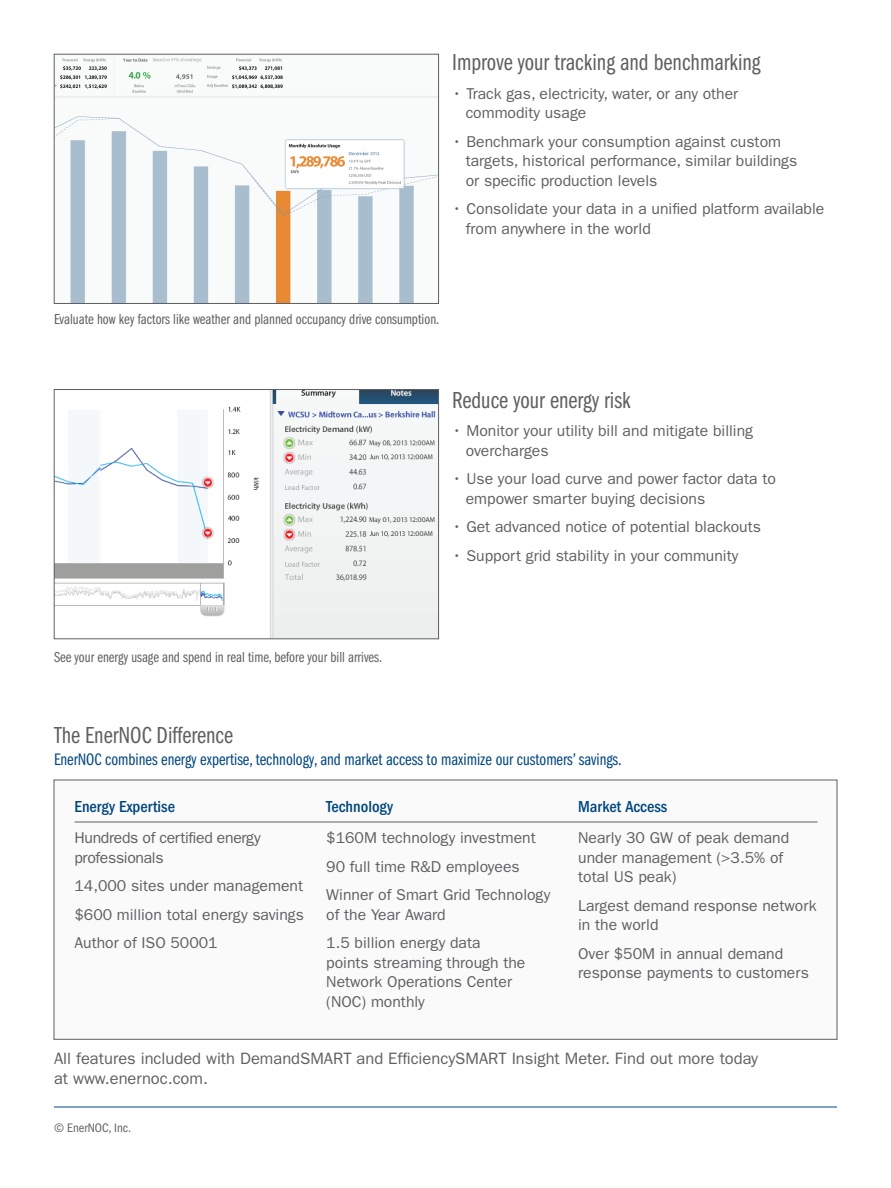
<style>
.page{position:relative;width:891px;height:1188px;background:#fff}
.page>*{position:absolute;margin:0;border:0;box-sizing:border-box;transform-origin:0 0}
.t1{font:24px "ITC Franklin Gothic Std Bk Cp";color:#5f5f62}
.t2{font:17.25px "ITC Franklin Gothic Std Bk Cp";color:#00467e}
.t3{font:16.5px/19.5px "ITC Franklin Gothic Std";color:#5f5f62}
.t4{font:500 condensed 16.5px "ITC Franklin Gothic Std";color:#00467e}
.t5{font:15.75px/19.5px "ITC Franklin Gothic Std";color:#5f5f62}
.t6{font:15.75px/19.5px "ITC Franklin Gothic Std";letter-spacing:-.02em;color:#5f5f62}
.t7{font:15px "ITC Franklin Gothic Std Bk Cp";color:#5f5f62}
.t8{font:condensed 12.75px "ITC Franklin Gothic Std";color:#5f5f62}
</style>
<div class="page">
<hr style="left:54px;top:1107px;width:783px;height:1px;background:#00467e">
<img style="left:56px;top:57px;width:381px;height:245px">
<div style="left:54px;top:54px;width:385px;height:250px;border:1px solid #5f5f62"></div>
<img style="left:56px;top:391px;width:381px;height:246px">
<div style="left:54px;top:389px;width:385px;height:250px;border:1px solid #5f5f62"></div>
<div style="left:54px;top:780px;width:783px;height:259px;background:#fafafa"></div>
<div style="left:54px;top:780px;width:783px;height:260px;border:1px solid #5f5f62"></div>
<hr style="left:75px;top:822px;width:743px;height:1px;background:#5f5f62">
<h1 class="t1" style="left:452px;top:49px;width:310px">Improve your tracking and benchmarking</h1>
<p class="t5" style="left:466px;top:84px;width:274px;text-indent:-13px">• Track gas, electricity, water, or any other commodity usage</p>
<p class="t5" style="left:466px;top:132px;width:333px;text-indent:-13px">• Benchmark your consumption against custom targets, historical performance, similar buildings or specific production levels</p>
<p class="t5" style="left:466px;top:199px;width:360px;text-indent:-13px">• Consolidate your data in a unified platform available from anywhere in the world</p>
<p class="t7" style="left:54px;top:311px;width:387px">Evaluate how key factors like weather and planned occupancy drive consumption.</p>
<h1 class="t1" style="left:452px;top:387px;width:180px">Reduce your energy risk</h1>
<p class="t5" style="left:466px;top:421px;width:289px;text-indent:-13px">• Monitor your utility bill and mitigate billing overcharges</p>
<p class="t5" style="left:466px;top:469px;width:312px;text-indent:-13px">• Use your load curve and power factor data to empower smarter buying decisions</p>
<p class="t5" style="left:452px;top:517px;width:310px">• Get advanced notice of potential blackouts</p>
<p class="t5" style="left:452px;top:546px;width:288px">• Support grid stability in your community</p>
<p class="t7" style="left:54px;top:648px;width:330px">See your energy usage and spend in real time, before your bill arrives.</p>
<h1 class="t1" style="left:54px;top:721px;width:181px">The EnerNOC Difference</h1>
<p class="t2" style="left:54px;top:750px;width:569px">EnerNOC combines energy expertise, technology, and market access to maximize our customers’ savings.</p>
<p class="t4" style="left:74px;top:797px;width:102px">Energy Expertise</p>
<p class="t6" style="left:74px;top:828px;width:188px">Hundreds of certified energy professionals</p>
<p class="t5" style="left:74px;top:872px;width:231px;line-height:28.5px;text-align:justify">14,000 sites under management $600 million total energy savings Author of ISO 50001</p>
<p class="t4" style="left:326px;top:797px;width:68px">Technology</p>
<p class="t5" style="left:326px;top:824px;width:226px;line-height:28.5px">$160M technology investment<br>90 full time R&amp;D employees<br>Winner of Smart Grid Technology</p>
<p class="t5" style="left:326px;top:900px;width:156px;line-height:28.5px">of the Year Award<br>1.5 billion energy data</p>
<p class="t5" style="left:326px;top:953px;width:201px">points streaming through the<br>Network Operations Center (NOC) monthly</p>
<p class="t4" style="left:578px;top:797px;width:91px">Market Access</p>
<p class="t5" style="left:578px;top:828px;width:213px">Nearly 30 GW of peak demand under management (&gt;3.5% of total US peak)</p>
<p class="t5" style="left:578px;top:896px;width:240px">Largest demand response network in the world</p>
<p class="t5" style="left:578px;top:944px;width:232px">Over $50M in annual demand response payments to customers</p>
<p class="t3" style="left:54px;top:1049px;width:706px">All features included with DemandSMART and EfficiencySMART Insight Meter. Find out more today at www.enernoc.com.</p>
<p class="t8" style="left:54px;top:1120px;width:79px">© EnerNOC, Inc.</p>
</div>
